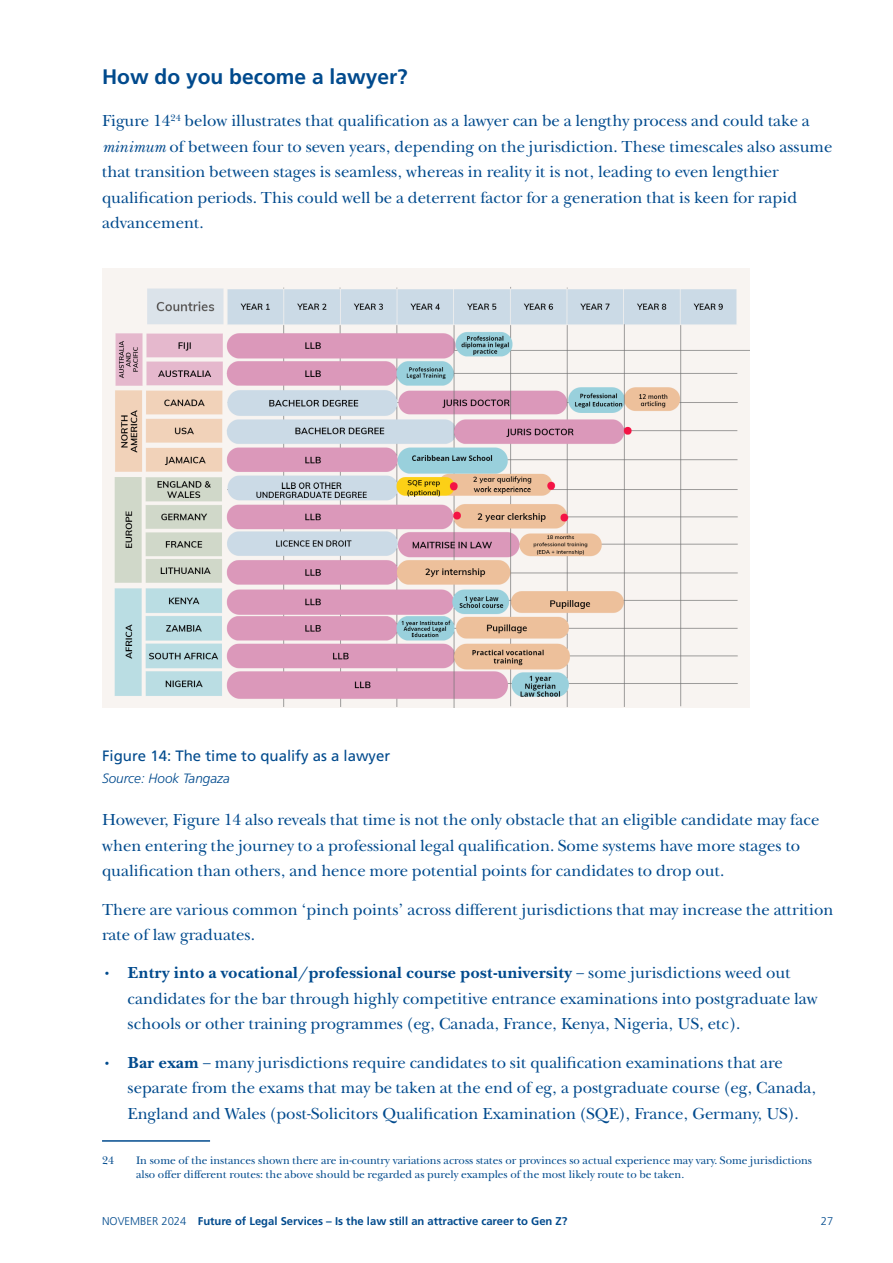
<style>
.page{position:relative;width:893px;height:1263px;background:#fff}
.page>*{position:absolute;margin:0;border:0;box-sizing:border-box;transform-origin:0 0}
.C_head{font:700 21px "Frutiger LT Pro";color:#004a8d}
.Body_copy{font:16.5px/25.5px "New Baskerville ITC";color:#004a8d}
.F_head{font:15px "Frutiger LT Pro";color:#004a8d}
.G_head{font:italic 300 13.5px "Frutiger LT Pro";color:#004a8d}
.Footnotes{font:11.25px/14.2px "New Baskerville ITC";color:#004a8d}
.t1{font:700 11.25px "Frutiger LT Pro";color:#004a8d}
.t2{font:300 11.25px "Frutiger LT Pro";color:#004a8d}
.s1{font-style:italic}
.s2{font-weight:700}
.s3{font-weight:300}
</style>
<div class="page">
<img style="left:102px;top:269px;width:647px;height:438px">
<hr style="left:102px;top:1140px;width:108px;height:2px;background:#004a8d">
<p class="C_head" style="left:102px;top:64px;width:307px">How do you become a lawyer?</p>
<p class="Body_copy" style="left:102px;top:109px;width:732px">Figure 14<sup>24</sup> below illustrates that qualification as a lawyer can be a lengthy process and could take a <span class="s1">minimum</span> of between four to seven years, depending on the jurisdiction. These timescales also assume that transition between stages is seamless, whereas in reality it is not, leading to even lengthier qualification periods. This could well be a deterrent factor for a generation that is keen for rapid advancement.</p>
<p class="F_head" style="left:102px;top:746px;width:290px">Figure 14: The time to qualify as a lawyer</p>
<p class="G_head" style="left:102px;top:770px;width:129px">Source: Hook Tangaza</p>
<p class="Body_copy" style="left:102px;top:808px;width:719px">However, Figure 14 also reveals that time is not the only obstacle that an eligible candidate may face when entering the journey to a professional legal qualification. Some systems have more stages to qualification than others, and hence more potential points for candidates to drop out.</p>
<p class="Body_copy" style="left:102px;top:897px;width:733px">There are various common ‘pinch points’ across different jurisdictions that may increase the attrition rate of law graduates.</p>
<p class="Body_copy" style="left:128px;top:961px;width:692px;text-indent:-26px"><span class="s2">• Entry into a vocational/professional course post-university</span> – some jurisdictions weed out candidates for the bar through highly competitive entrance examinations into postgraduate law schools or other training programmes (eg, Canada, France, Kenya, Nigeria, US, etc).</p>
<p class="Body_copy" style="left:128px;top:1050px;width:690px;text-indent:-26px"><span class="s2">• Bar exam</span> – many jurisdictions require candidates to sit qualification examinations that are separate from the exams that may be taken at the end of eg, a postgraduate course (eg, Canada,<br>England and Wales (post-Solicitors Qualification Examination (SQE), France, Germany, US).</p>
<p class="Footnotes" style="left:102px;top:1153px;width:13px">24</p>
<p class="Footnotes" style="left:136px;top:1153px;width:678px">In some of the instances shown there are in-country variations across states or provinces so actual experience may vary. Some jurisdictions also offer different routes: the above should be regarded as purely examples of the most likely route to be taken.</p>
<p class="t1" style="left:102px;top:1214px;width:467px"><span class="s3">NOVEMBER 2024</span> Future of Legal Services – Is the law still an attractive career to Gen Z?</p>
<p class="t2" style="left:821px;top:1214px;width:14px">27</p>
</div>
